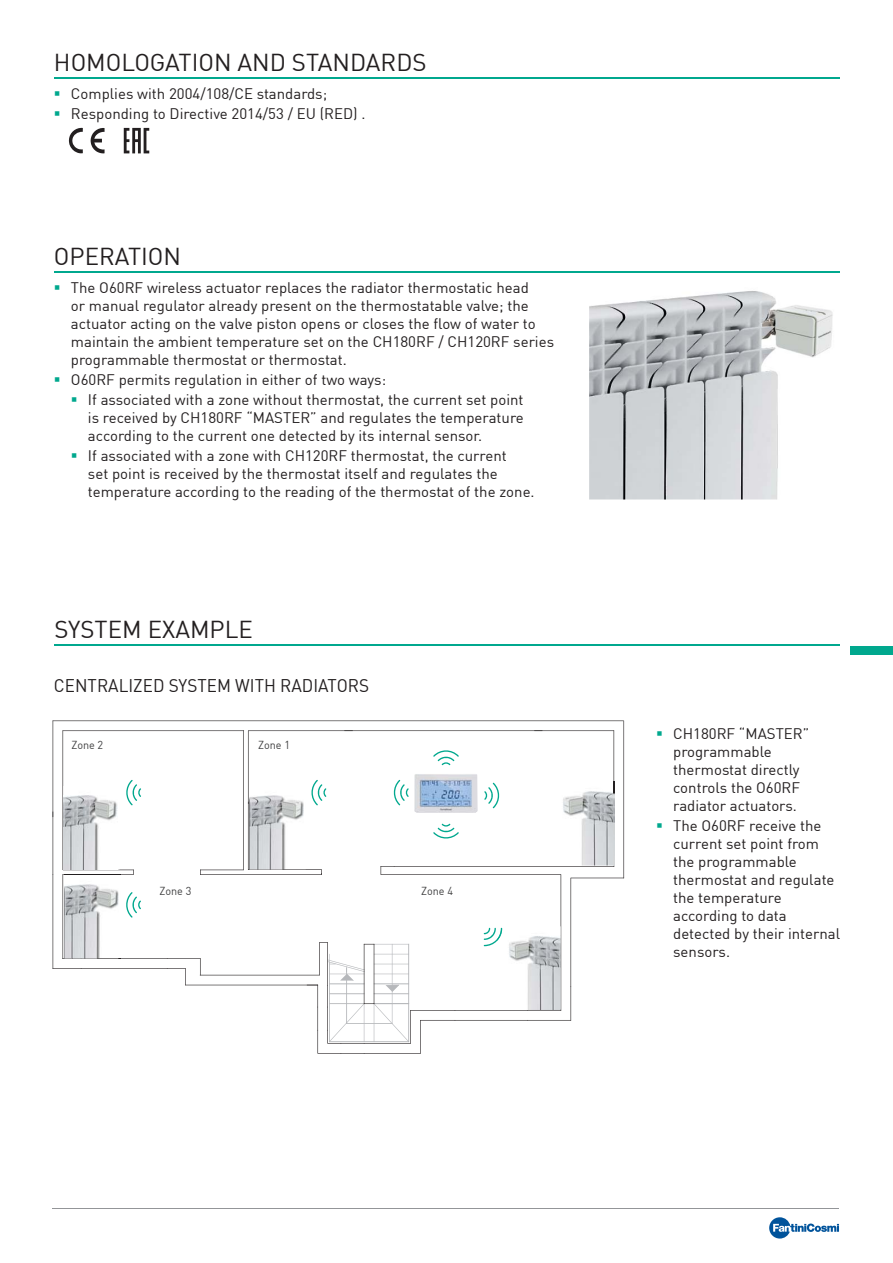
<style>
.page{position:relative;width:893px;height:1263px;background:#fff}
.page>*{position:absolute;margin:0;border:0;box-sizing:border-box;transform-origin:0 0}
.t1{font:24px "DIN";color:#231f20}
.t2{font:18px "DIN";color:#231f20;scale:.95 1}
.t3{font:15px/18px "DIN";color:#231f20}
.t4{font:11.4px "DIN";color:#404041;scale:.95 1}
.s1{color:#00a88e}
</style>
<div class="page">
<div style="left:850px;top:646px;width:43px;height:9px;background:#00a88e"></div>
<hr style="left:52px;top:1209px;width:787px;height:1px;background:#939598">
<svg style="left:769px;top:1217px;width:70px;height:22px"></svg>
<hr style="left:54px;top:77px;width:785px;height:2px;background:#00a88e">
<svg style="left:69px;top:127px;width:14px;height:26px"></svg>
<svg style="left:91px;top:128px;width:14px;height:25px"></svg>
<svg style="left:124px;top:128px;width:25px;height:25px"></svg>
<hr style="left:54px;top:271px;width:785px;height:2px;background:#00a88e">
<img style="left:589px;top:271px;width:251px;height:229px">
<img style="left:589px;top:271px;width:250px;height:2px">
<hr style="left:55px;top:644px;width:784px;height:2px;background:#00a88e">
<svg style="left:53px;top:721px;width:571px;height:333px"></svg>
<img style="left:509px;top:936px;width:52px;height:74px">
<img style="left:561px;top:936px;width:1px;height:74px">
<h1 class="t1" style="left:54px;top:48px;width:374px">HOMOLOGATION AND STANDARDS</h1>
<p class="t3" style="left:54px;top:84px;width:275px"><span class="s1">▪</span> Complies with 2004/108/CE standards;</p>
<p class="t3" style="left:54px;top:104px;width:313px"><span class="s1">▪</span> Responding to Directive 2014/53 / EU (RED) .</p>
<h1 class="t1" style="left:54px;top:242px;width:129px">OPERATION</h1>
<p class="t3" style="left:71px;top:278px;width:485px;text-indent:-17px"><span class="s1">▪</span> The O60RF wireless actuator replaces the radiator thermostatic head<br>or manual regulator already present on the thermostatable valve; the actuator acting on the valve piston opens or closes the flow of water to maintain the ambient temperature set on the CH180RF / CH120RF series programmable thermostat or thermostat.</p>
<p class="t3" style="left:54px;top:370px;width:334px"><span class="s1">▪</span> O60RF permits regulation in either of two ways:</p>
<p class="t3" style="left:88px;top:391px;width:437px;text-align:justify;text-indent:-17px"><span class="s1">▪</span> If associated with a zone without thermostat, the current set point is received by CH180RF “MASTER” and regulates the temperature according to the current one detected by its internal sensor.</p>
<p class="t3" style="left:88px;top:447px;width:448px;text-indent:-17px"><span class="s1">▪</span> If associated with a zone with CH120RF thermostat, the current<br>set point is received by the thermostat itself and regulates the temperature according to the reading of the thermostat of the zone.</p>
<h1 class="t1" style="left:55px;top:615px;width:200px">SYSTEM EXAMPLE</h1>
<p class="t2" style="left:54px;top:674px;width:333px">CENTRALIZED SYSTEM WITH RADIATORS</p>
<p class="t4" style="left:71px;top:738px;width:35px">Zone 2</p>
<p class="t4" style="left:258px;top:738px;width:35px">Zone 1</p>
<p class="t4" style="left:159px;top:884px;width:35px">Zone 3</p>
<p class="t4" style="left:421px;top:884px;width:35px">Zone 4</p>
<p class="t3" style="left:673px;top:724px;width:138px;text-indent:-17px"><span class="s1">▪</span> CH180RF “MASTER” programmable thermostat directly controls the O60RF radiator actuators.</p>
<p class="t3" style="left:673px;top:816px;width:168px;text-indent:-17px"><span class="s1">▪</span> The O60RF receive the current set point from the programmable thermostat and regulate the temperature according to data detected by their internal sensors.</p>
</div>
